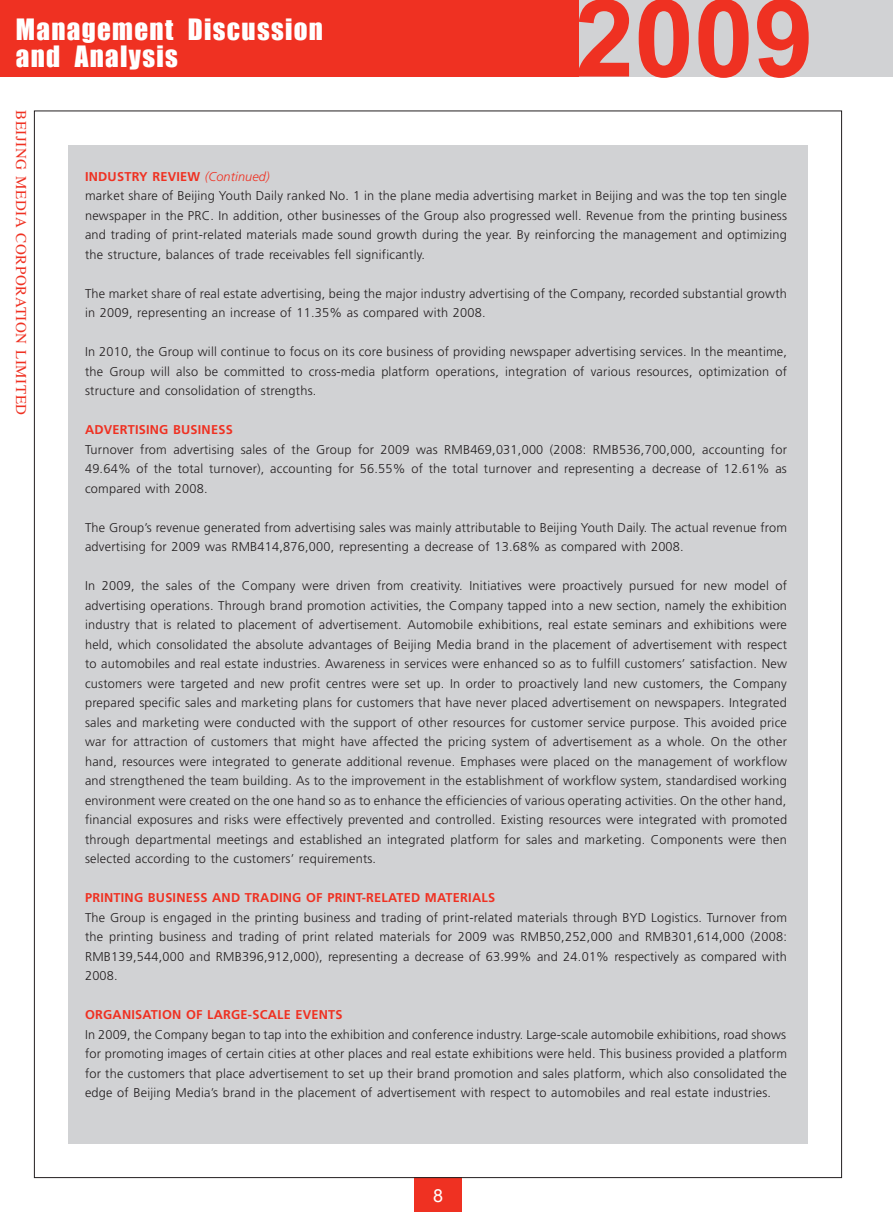
<style>
.page{position:relative;width:893px;height:1212px;background:#fff}
.page>*{position:absolute;margin:0;border:0;box-sizing:border-box;transform-origin:0 0}
.t1{font:700 108px "Arial";color:#ef3122}
.t2{font:27px/27px "Impact";letter-spacing:.05em;color:#fff}
.t3{font:15px "Times";letter-spacing:.04em;color:#ef3122}
.t4{font:300 12.75px/19.5px "Frutiger LT Std";letter-spacing:.015em;color:#231f20}
.s1{font-weight:700;color:#ef3122}
.s2{font-style:italic;color:#ef3122}
</style>
<div class="page">
<div style="left:415px;top:1178px;width:47px;height:34px;background:#ef3122"></div>
<div style="left:0;top:0;width:893px;height:77px;background:#ef3122"></div>
<div style="left:579px;top:0;width:314px;height:77px;background:#d1d2d4"></div>
<div style="left:68px;top:145px;width:739px;height:998px;background:#d1d2d4"></div>
<p class="t2" style="left:16px;top:15px;width:309px">Management Discussion and Analysis</p>
<p class="t1" style="left:574px;top:-33px;width:241px">2009</p>
<p class="t3" style="left:30px;top:110px;width:307px;rotate:90deg">BEIJING MEDIA CORPORATION LIMITED</p>
<p class="t4" style="left:85px;top:167px;width:703px"><span class="s1">INDUSTRY REVIEW</span> <span class="s2">(Continued)<br></span>market share of Beijing Youth Daily ranked No. 1 in the plane media advertising market in Beijing and was the top ten single newspaper in the PRC. In addition, other businesses of the Group also progressed well. Revenue from the printing business and trading of print-related materials made sound growth during the year. By reinforcing the management and optimizing the structure, balances of trade receivables fell significantly.</p>
<p class="t4" style="left:85px;top:284px;width:703px">The market share of real estate advertising, being the major industry advertising of the Company, recorded substantial growth in 2009, representing an increase of 11.35% as compared with 2008.</p>
<p class="t4" style="left:85px;top:342px;width:703px;text-align:justify">In 2010, the Group will continue to focus on its core business of providing newspaper advertising services. In the meantime, the Group will also be committed to cross-media platform operations, integration of various resources, optimization of structure and consolidation of strengths.</p>
<p class="t4" style="left:85px;top:420px;width:703px"><span class="s1">ADVERTISING BUSINESS<br></span>Turnover from advertising sales of the Group for 2009 was RMB469,031,000 (2008: RMB536,700,000, accounting for 49.64% of the total turnover), accounting for 56.55% of the total turnover and representing a decrease of 12.61% as compared with 2008.</p>
<p class="t4" style="left:85px;top:518px;width:703px">The Group’s revenue generated from advertising sales was mainly attributable to Beijing Youth Daily. The actual revenue from advertising for 2009 was RMB414,876,000, representing a decrease of 13.68% as compared with 2008.</p>
<p class="t4" style="left:85px;top:576px;width:704px;text-align:justify">In 2009, the sales of the Company were driven from creativity. Initiatives were proactively pursued for new model of advertising operations. Through brand promotion activities, the Company tapped into a new section, namely the exhibition industry that is related to placement of advertisement. Automobile exhibitions, real estate seminars and exhibitions were held, which consolidated the absolute advantages of Beijing Media brand in the placement of advertisement with respect to automobiles and real estate industries. Awareness in services were enhanced so as to fulfill customers’ satisfaction. New customers were targeted and new profit centres were set up. In order to proactively land new customers, the Company prepared specific sales and marketing plans for customers that have never placed advertisement on newspapers. Integrated sales and marketing were conducted with the support of other resources for customer service purpose. This avoided price war for attraction of customers that might have affected the pricing system of advertisement as a whole. On the other hand, resources were integrated to generate additional revenue. Emphases were placed on the management of workflow and strengthened the team building. As to the improvement in the establishment of workflow system, standardised working environment were created on the one hand so as to enhance the efficiencies of various operating activities. On the other hand, financial exposures and risks were effectively prevented and controlled. Existing resources were integrated with promoted through departmental meetings and established an integrated platform for sales and marketing. Components were then selected according to the customers’ requirements.</p>
<p class="t4" style="left:85px;top:888px;width:704px"><span class="s1">PRINTING BUSINESS AND TRADING OF PRINT-RELATED MATERIALS<br></span>The Group is engaged in the printing business and trading of print-related materials through BYD Logistics. Turnover from the printing business and trading of print related materials for 2009 was RMB50,252,000 and RMB301,614,000 (2008:<br>RMB139,544,000 and RMB396,912,000), representing a decrease of 63.99% and 24.01% respectively as compared with 2008.</p>
<p class="t4" style="left:85px;top:1005px;width:703px"><span class="s1">ORGANISATION OF LARGE-SCALE EVENTS<br></span>In 2009, the Company began to tap into the exhibition and conference industry. Large-scale automobile exhibitions, road shows for promoting images of certain cities at other places and real estate exhibitions were held. This business provided a platform for the customers that place advertisement to set up their brand promotion and sales platform, which also consolidated the edge of Beijing Media’s brand in the placement of advertisement with respect to automobiles and real estate industries.</p>
</div>
